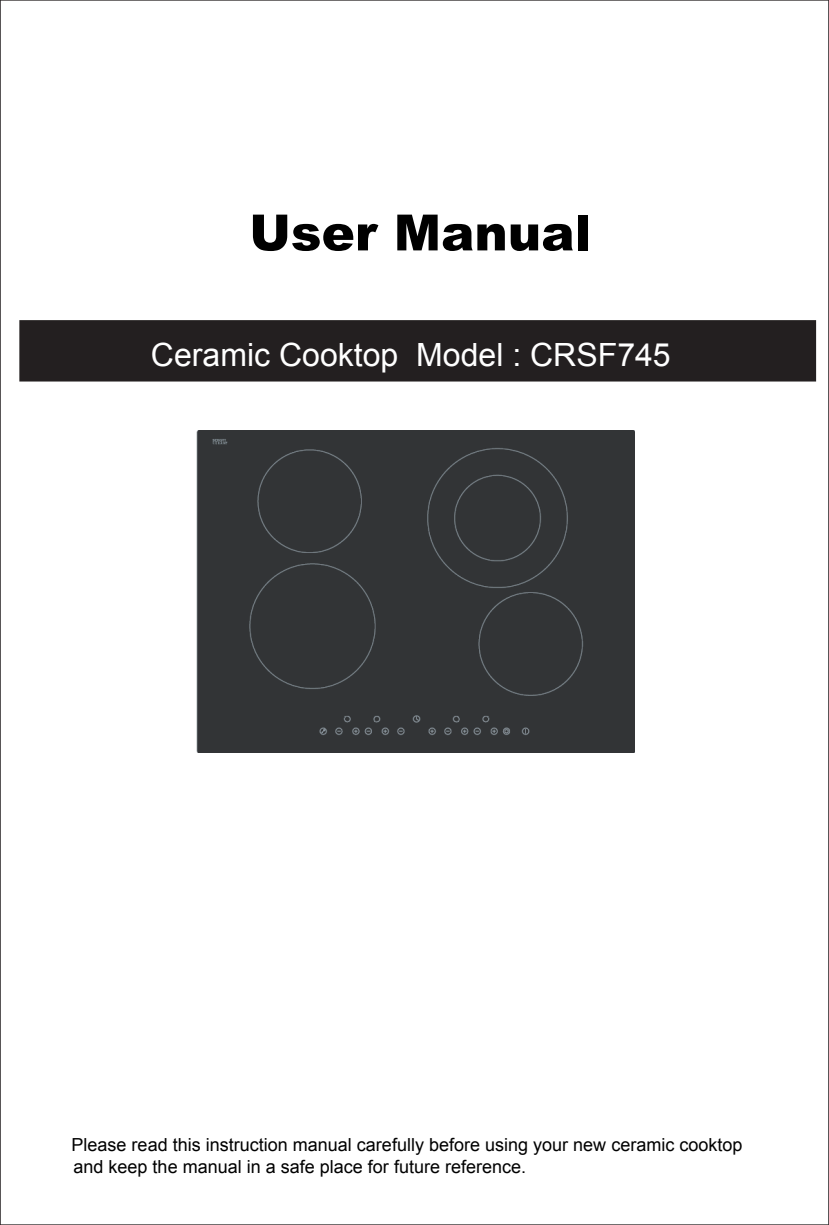
<style>
.page{position:relative;width:829px;height:1225px;background:#fff}
.page>*{position:absolute;margin:0;border:0;box-sizing:border-box;transform-origin:0 0}
.t1{font:900 50px "Arial";color:#000}
.t2{font:32px "Arial";color:#fff}
.t3{font:18px/22px "Arial";color:#000}
</style>
<div class="page">
<div style="left:20px;top:321px;width:794px;height:60px;background:#231f20"></div>
<div style="left:19px;top:320px;width:796px;height:62px;border:2px solid #231f20"></div>
<div style="left:197px;top:430px;width:436px;height:323px;background:#323436"></div>
<h1 class="t1" style="left:249px;top:196px;width:343px">User Manual</h1>
<h2 class="t2" style="left:151px;top:333px;width:521px">Ceramic Cooktop Model : CRSF745</h2>
<p class="t3" style="left:72px;top:1134px;width:672px">Please read this instruction manual carefully before using your new ceramic cooktop and keep the manual in a safe place for future reference.</p>
</div>
